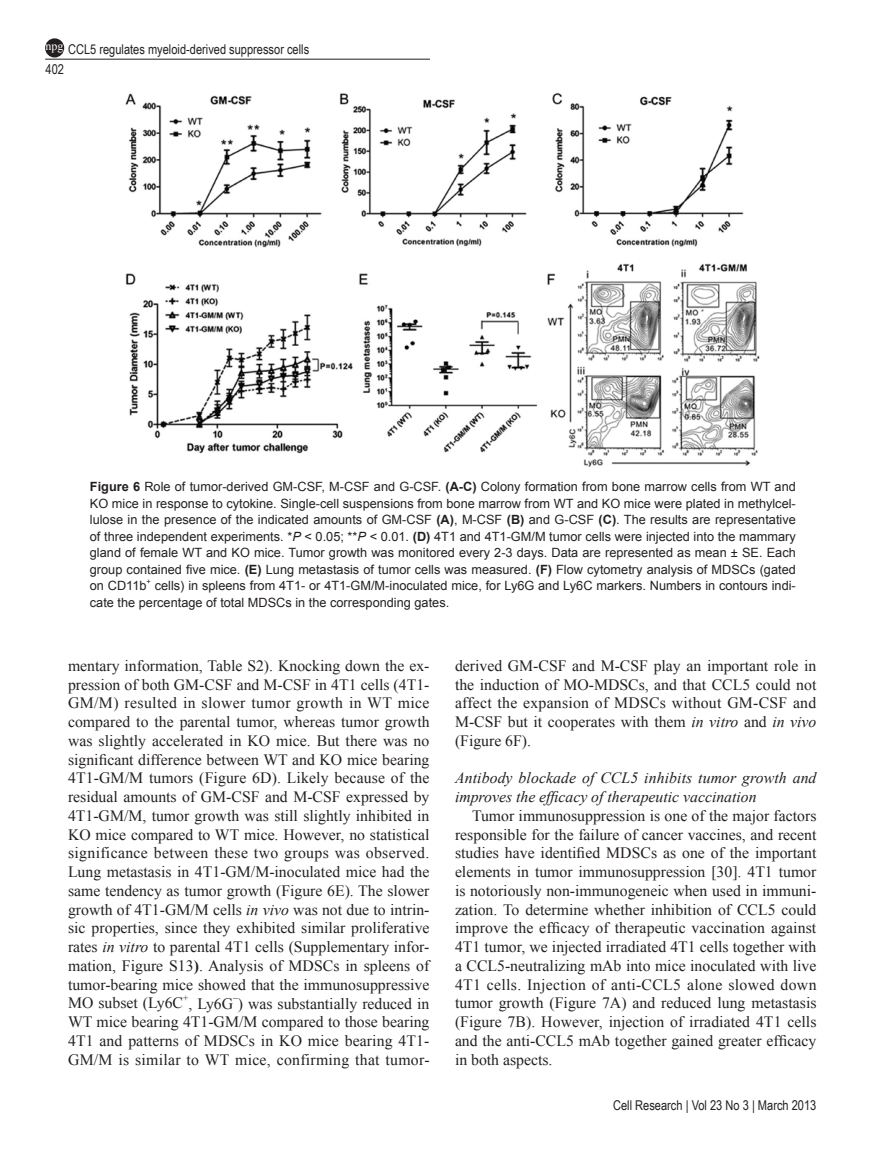
<style>
.page{position:relative;width:893px;height:1170px;background:#fff}
.page>*{position:absolute;margin:0;border:0;box-sizing:border-box;transform-origin:0 0}
.t1{font:15.75px/18.8px "Times New Roman";color:#231f20;text-align:justify}
.t2{font:italic 15.75px/18.8px "Times New Roman";color:#231f20}
.t3{font:13.5px "Arial Narrow";color:#231f20}
.t4{font:12.75px/16.5px "Arial";color:#231f20;text-align:justify}
.t5{font:12px "Times New Roman";color:#fff}
.t6{font:9.15px "Times New Roman";color:#231f20}
.t7{font:7.5px "Arial";color:#231f20}
.s1{font-weight:700}
.s2{font-style:italic}
</style>
<div class="page">
<hr style="left:45px;top:59px;width:385px;height:1px;background:#231f20">
<div style="left:46px;top:39px;width:17px;height:18px;background:#231f20;border-radius:50%"></div>
<div style="left:45px;top:38px;width:19px;height:19px;border:2px solid #231f20;border-radius:50%"></div>
<img style="left:125px;top:92px;width:635px;height:375px">
<p class="t3" style="left:68px;top:39px;width:243px">CCL5 regulates myeloid-derived suppressor cells</p>
<p class="t5" style="left:46px;top:38px;width:19px">npg</p>
<p class="t3" style="left:46px;top:59px;width:20px">402</p>
<p class="t4" style="left:90px;top:478px;width:707px"><span class="s1">Figure 6</span> Role of tumor-derived GM-CSF, M-CSF and G-CSF. <span class="s1">(A-C)</span> Colony formation from bone marrow cells from WT and KO mice in response to cytokine. Single-cell suspensions from bone marrow from WT and KO mice were plated in methylcel&shy;lulose in the presence of the indicated amounts of GM-CSF <span class="s1">(A)</span>, M-CSF <span class="s1">(B)</span> and G-CSF <span class="s1">(C)</span>. The results are representative of three independent experiments. *<span class="s2">P</span> &lt; 0.05; **<span class="s2">P</span> &lt; 0.01. <span class="s1">(D)</span> 4T1 and 4T1-GM/M tumor cells were injected into the mammary gland of female WT and KO mice. Tumor growth was monitored every 2-3 days. Data are represented as mean ± SE. Each group contained five mice. <span class="s1">(E)</span> Lung metastasis of tumor cells was measured. <span class="s1">(F)</span> Flow cytometry analysis of MDSCs (gated on CD11b</p>
<p class="t7" style="left:147px;top:576px;width:6px">+</p>
<p class="t4" style="left:90px;top:577px;width:707px;text-indent:65px">cells) in spleens from 4T1- or 4T1-GM/M-inoculated mice, for Ly6G and Ly6C markers. Numbers in contours indi&shy;cate the percentage of total MDSCs in the corresponding gates.</p>
<p class="t1" style="left:68px;top:656px;width:363px">mentary information, Table S2). Knocking down the ex&shy;pression of both GM-CSF and M-CSF in 4T1 cells (4T1- GM/M) resulted in slower tumor growth in WT mice compared to the parental tumor, whereas tumor growth was slightly accelerated in KO mice. But there was no significant difference between WT and KO mice bearing 4T1-GM/M tumors (Figure 6D). Likely because of the residual amounts of GM-CSF and M-CSF expressed by 4T1-GM/M, tumor growth was still slightly inhibited in KO mice compared to WT mice. However, no statistical significance between these two groups was observed.<br>Lung metastasis in 4T1-GM/M-inoculated mice had the same tendency as tumor growth (Figure 6E). The slower growth of 4T1-GM/M cells <span class="s2">in vivo</span> was not due to intrin&shy;sic properties, since they exhibited similar proliferative rates <span class="s2">in vitro</span> to parental 4T1 cells (Supplementary infor&shy;mation, Figure S13<span class="s1">)</span>. Analysis of MDSCs in spleens of tumor-bearing mice showed that the immunosuppressive MO subset (Ly6C , Ly6G ) was substantially reduced in</p>
<p class="t6" style="left:183px;top:991px;width:7px">+</p>
<p class="t6" style="left:233px;top:991px;width:6px">–</p>
<p class="t1" style="left:68px;top:1012px;width:363px">WT mice bearing 4T1-GM/M compared to those bearing 4T1 and patterns of MDSCs in KO mice bearing 4T1- GM/M is similar to WT mice, confirming that tumor-</p>
<p class="t1" style="left:455px;top:656px;width:363px">derived GM-CSF and M-CSF play an important role in the induction of MO-MDSCs, and that CCL5 could not affect the expansion of MDSCs without GM-CSF and M-CSF but it cooperates with them <span class="s2">in vitro</span> and <span class="s2">in vivo </span>(Figure 6F).</p>
<p class="t2" style="left:455px;top:768px;width:363px">Antibody blockade of CCL5 inhibits tumor growth and improves the efficacy of therapeutic vaccination</p>
<p class="t1" style="left:455px;top:805px;width:363px;text-indent:17px">Tumor immunosuppression is one of the major factors responsible for the failure of cancer vaccines, and recent studies have identified MDSCs as one of the important elements in tumor immunosuppression [30]. 4T1 tumor is notoriously non-immunogeneic when used in immuni&shy;zation. To determine whether inhibition of CCL5 could improve the efficacy of therapeutic vaccination against 4T1 tumor, we injected irradiated 4T1 cells together with a CCL5-neutralizing mAb into mice inoculated with live 4T1 cells. Injection of anti-CCL5 alone slowed down tumor growth (Figure 7A) and reduced lung metastasis (Figure 7B). However, injection of irradiated 4T1 cells and the anti-CCL5 mAb together gained greater efficacy in both aspects.</p>
<p class="t3" style="left:613px;top:1094px;width:205px">Cell Research | Vol 23 No 3 | March 2013</p>
</div>
